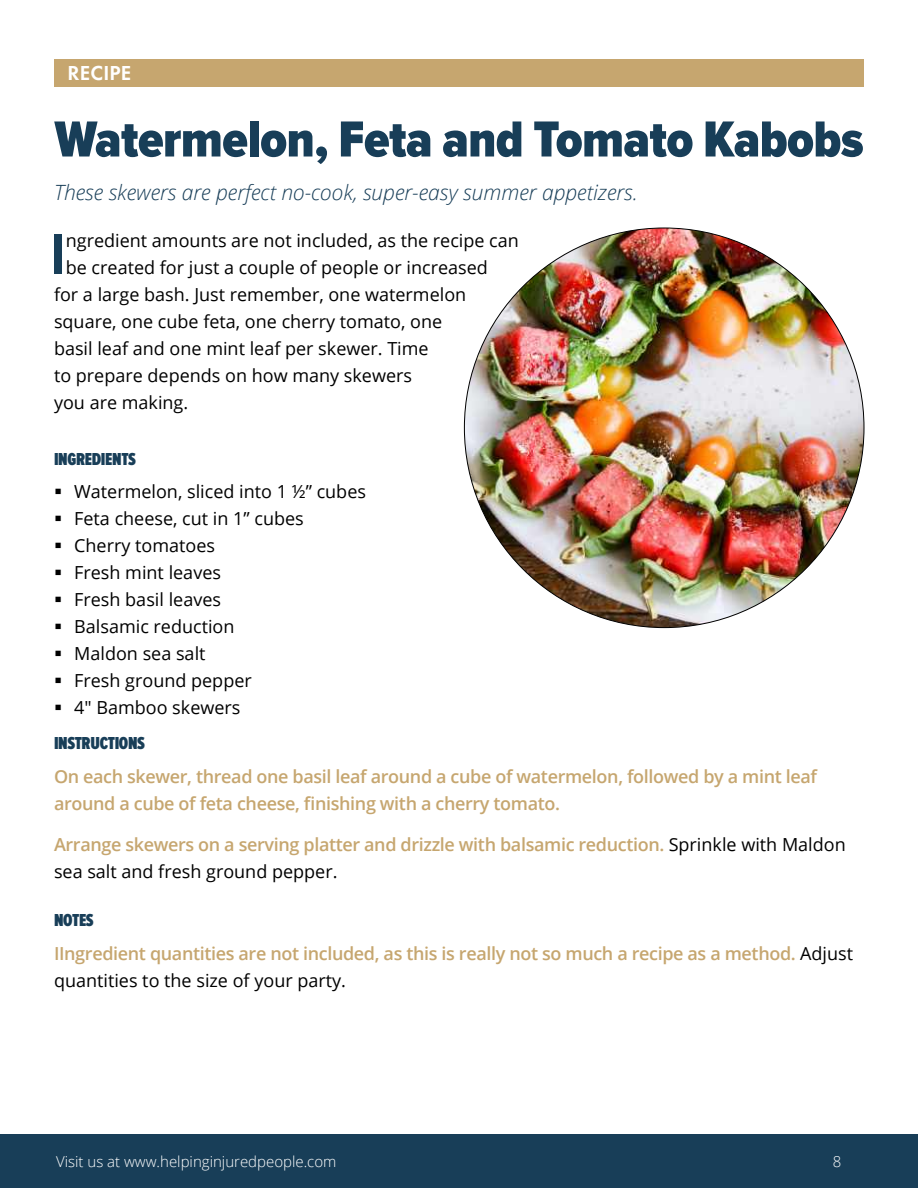
<style>
.page{position:relative;width:918px;height:1188px;background:#fff}
.page>*{position:absolute;margin:0;border:0;box-sizing:border-box;transform-origin:0 0}
.t1{font:600 56.7px "Poppins";color:#183e58}
.t2{font:900 52.5px "Proxima Nova Cond";letter-spacing:-.01em;color:#183e58}
.t3{font:italic 300 21px "Open Sans";color:#183e58}
.t4{font:600 21px "Futura PT";letter-spacing:.01em;color:#fff}
.t5{font:18px/27px "Open Sans";color:#000}
.t6{font:600 18px/27px "Open Sans";letter-spacing:-.02em;color:#c6a66f}
.t7{font:900 18px "Proxima Nova Ex Cn";letter-spacing:-.02em;color:#183e58}
.t8{font:300 15px "Open Sans";color:#fff}
.s1{font-weight:400;color:#000}
</style>
<div class="page">
<div style="left:0;top:1134px;width:918px;height:54px;background:#183e58"></div>
<div style="left:54px;top:59px;width:810px;height:27px;background:#c6a66f"></div>
<img style="left:464px;top:228px;width:400px;height:400px;border-radius:200px">
<p class="t4" style="left:68px;top:60px;width:65px">RECIPE</p>
<h2 class="t2" style="left:54px;top:110px;width:811px">Watermelon, Feta and Tomato Kabobs</h2>
<p class="t3" style="left:54px;top:178px;width:585px">These skewers are perfect no-cook, super-easy summer appetizers.</p>
<h1 class="t1" style="left:50px;top:222px;width:17px">I</h1>
<p class="t5" style="left:66px;top:227px;width:455px">ngredient amounts are not included, as the recipe can</p>
<p class="t5" style="left:66px;top:254px;width:424px">be created for just a couple of people or increased</p>
<p class="t5" style="left:54px;top:281px;width:414px">for a large bash. Just remember, one watermelon</p>
<p class="t5" style="left:54px;top:308px;width:390px">square, one cube feta, one cherry tomato, one</p>
<p class="t5" style="left:54px;top:335px;width:376px">basil leaf and one mint leaf per skewer. Time</p>
<p class="t5" style="left:54px;top:362px;width:360px">to prepare depends on how many skewers</p>
<p class="t5" style="left:54px;top:389px;width:136px">you are making.</p>
<p class="t7" style="left:54px;top:449px;width:83px">INGREDIENTS</p>
<p class="t5" style="left:74px;top:478px;width:293px">Watermelon, sliced into 1 ½” cubes<br>Feta cheese, cut in 1” cubes<br>Cherry tomatoes<br>Fresh mint leaves<br>Fresh basil leaves<br>Balsamic reduction<br>Maldon sea salt<br>Fresh ground pepper<br>4" Bamboo skewers</p>
<p class="t7" style="left:54px;top:734px;width:93px">INSTRUCTIONS</p>
<p class="t6" style="left:54px;top:763px;width:765px">On each skewer, thread one basil leaf around a cube of watermelon, followed by a mint leaf around a cube of feta cheese, finishing with a cherry tomato.</p>
<p class="t6" style="left:54px;top:830px;width:793px">Arrange skewers on a serving platter and drizzle with balsamic reduction. <span class="s1">Sprinkle with Maldon sea salt and fresh ground pepper.</span></p>
<p class="t7" style="left:54px;top:910px;width:41px">NOTES</p>
<p class="t6" style="left:54px;top:940px;width:801px">IIngredient quantities are not included, as this is really not so much a recipe as a method. <span class="s1">Adjust quantities to the size of your party.</span></p>
<p class="t8" style="left:56px;top:1151px;width:282px">Visit us at www.helpinginjuredpeople.com</p>
<p class="t8" style="left:833px;top:1151px;width:10px">8</p>
</div>
